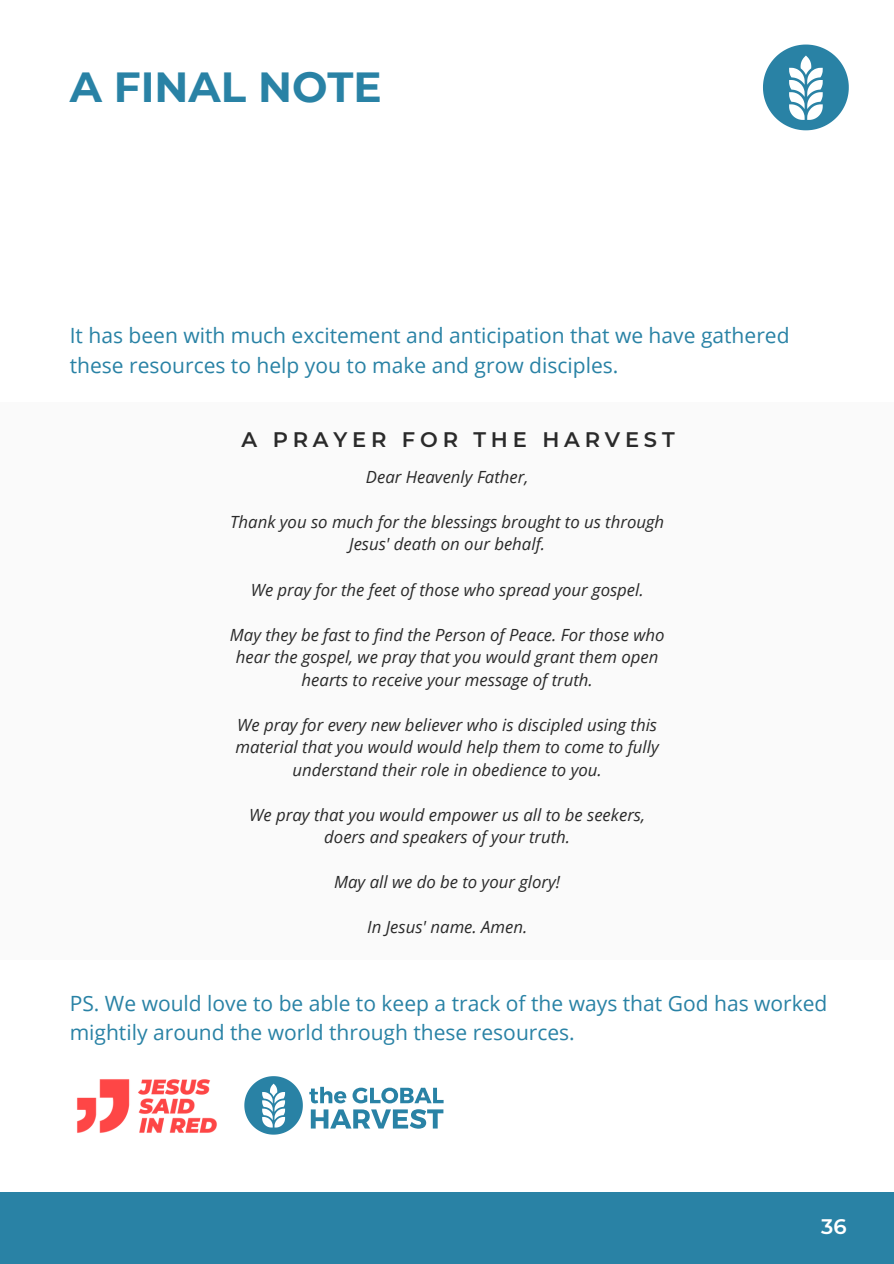
<style>
.page{position:relative;width:894px;height:1264px;background:#fff}
.page>*{position:absolute;margin:0;border:0;box-sizing:border-box;transform-origin:0 0}
.t1{font:700 42px "Montserrat";color:#2982a5}
.t2{font:21px/29.2px "Open Sans";color:#2982a5}
.t3{font:600 21px "Montserrat";letter-spacing:.23em;color:#2a2a2a}
.t4{font:600 21px "Montserrat";color:#fff}
.t5{font:italic 16.8px/22.5px "Open Sans";color:#2a2a2a;text-align:center}
</style>
<div class="page">
<div style="left:0;top:1192px;width:893px;height:71px;background:#2982a5"></div>
<div style="left:0;top:402px;width:893px;height:557px;background:#fafafa"></div>
<svg style="left:763px;top:45px;width:85px;height:85px"></svg>
<img style="left:77px;top:1079px;width:140px;height:54px">
<svg style="left:311px;top:1109px;width:132px;height:19px"></svg>
<svg style="left:309px;top:1086px;width:37px;height:17px"></svg>
<svg style="left:352px;top:1087px;width:91px;height:16px"></svg>
<svg style="left:244px;top:1076px;width:59px;height:58px"></svg>
<h1 class="t1" style="left:70px;top:61px;width:313px">A FINAL NOTE</h1>
<p class="t2" style="left:70px;top:320px;width:721px">It has been with much excitement and anticipation that we have gathered these resources to help you to make and grow disciples.</p>
<p class="t3" style="left:241px;top:426px;width:434px">A PRAYER FOR THE HARVEST</p>
<p class="t5" style="left:366px;top:465px;width:164px">Dear Heavenly Father,</p>
<p class="t5" style="left:230px;top:510px;width:435px">Thank you so much for the blessings brought to us through<br>Jesus' death on our behalf.</p>
<p class="t5" style="left:251px;top:577px;width:394px">We pray for the feet of those who spread your gospel.</p>
<p class="t5" style="left:230px;top:622px;width:436px">May they be fast to find the Person of Peace. For those who hear the gospel, we pray that you would grant them open hearts to receive your message of truth.</p>
<p class="t5" style="left:235px;top:713px;width:425px">We pray for every new believer who is discipled using this material that you would would help them to come to fully understand their role in obedience to you.</p>
<p class="t5" style="left:249px;top:803px;width:397px">We pray that you would empower us all to be seekers, doers and speakers of your truth.</p>
<p class="t5" style="left:334px;top:870px;width:227px">May all we do be to your glory!</p>
<p class="t5" style="left:367px;top:915px;width:161px">In Jesus' name. Amen.</p>
<p class="t2" style="left:70px;top:987px;width:759px">PS. We would love to be able to keep a track of the ways that God has worked mightily around the world through these resources.</p>
<p class="t4" style="left:820px;top:1213px;width:27px">36</p>
</div>
